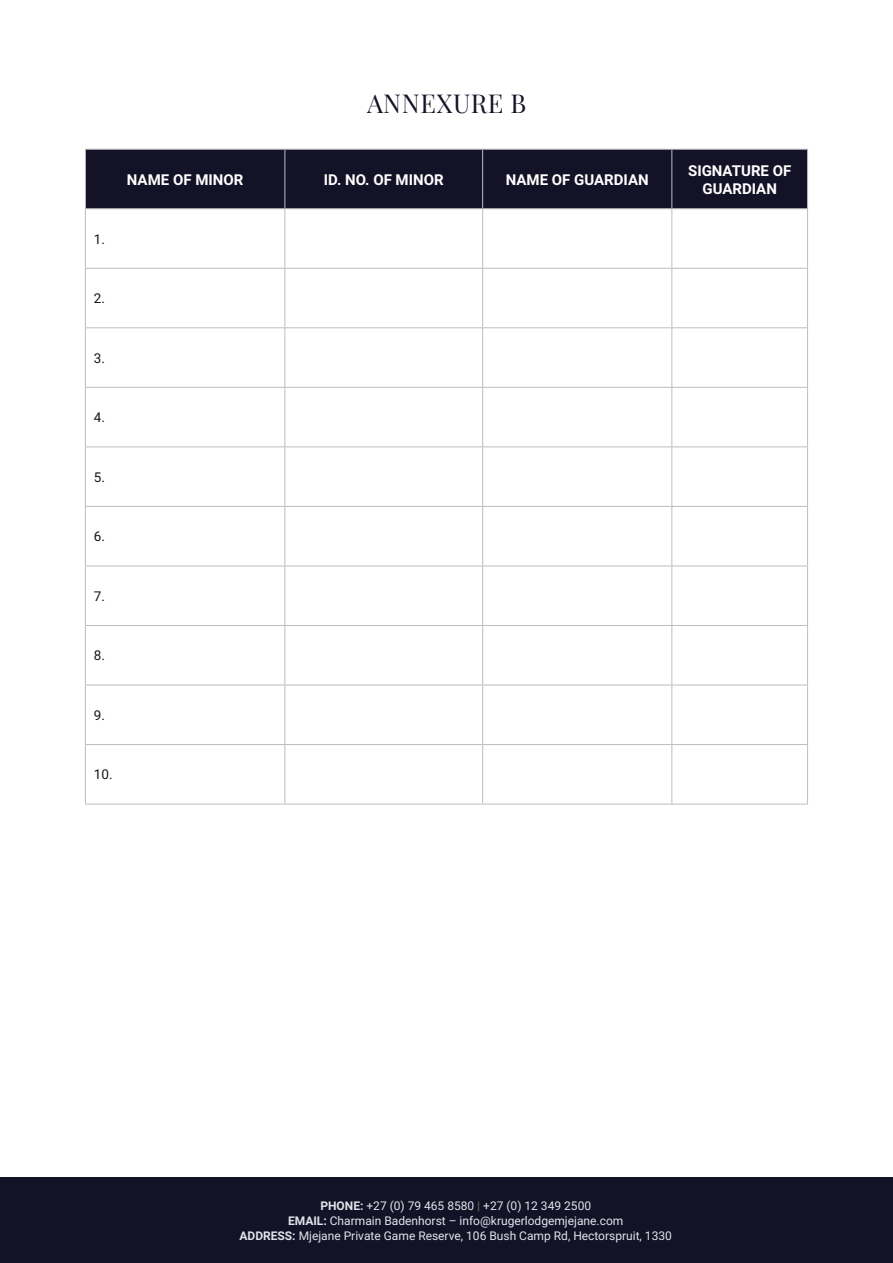
<style>
.page{position:relative;width:893px;height:1263px;background:#fff}
.page>*{position:absolute;margin:0;border:0;box-sizing:border-box;transform-origin:0 0}
.t1{font:25.5px "Playfair Display SC";letter-spacing:.02em;color:#141226}
.t2{font:700 15px/18px "Roboto";color:#fff;text-align:center}
.t3{font:13.5px "Roboto";color:#15161a}
.t4{font:12px "Roboto";color:#e1e5eb}
.s1{font-weight:700}
.s2{font-weight:700;color:#5e6951}
</style>
<div class="page">
<div style="left:0;top:1178px;width:893px;height:85px;background:#141226"></div>
<div style="left:86px;top:150px;width:721px;height:58px;background:#141226"></div>
<hr style="left:85px;top:149px;width:200px;height:1px;background:#bcbdc0">
<hr style="left:85px;top:150px;width:1px;height:58px;background:#bcbdc0">
<hr style="left:285px;top:149px;width:198px;height:1px;background:#bcbdc0">
<hr style="left:285px;top:150px;width:1px;height:58px;background:#bcbdc0">
<hr style="left:483px;top:149px;width:189px;height:1px;background:#bcbdc0">
<hr style="left:482px;top:150px;width:1px;height:58px;background:#bcbdc0">
<hr style="left:672px;top:149px;width:136px;height:1px;background:#bcbdc0">
<hr style="left:671px;top:150px;width:1px;height:58px;background:#bcbdc0">
<hr style="left:807px;top:150px;width:1px;height:58px;background:#bcbdc0">
<hr style="left:85px;top:208px;width:200px;height:1px;background:#bcbdc0">
<hr style="left:85px;top:209px;width:1px;height:59px;background:#bcbdc0">
<hr style="left:285px;top:208px;width:198px;height:1px;background:#bcbdc0">
<hr style="left:285px;top:209px;width:1px;height:59px;background:#bcbdc0">
<hr style="left:483px;top:208px;width:189px;height:1px;background:#bcbdc0">
<hr style="left:482px;top:209px;width:1px;height:59px;background:#bcbdc0">
<hr style="left:672px;top:208px;width:136px;height:1px;background:#bcbdc0">
<hr style="left:671px;top:209px;width:1px;height:59px;background:#bcbdc0">
<hr style="left:807px;top:209px;width:1px;height:59px;background:#bcbdc0">
<hr style="left:85px;top:268px;width:200px;height:1px;background:#bcbdc0">
<hr style="left:85px;top:269px;width:1px;height:58px;background:#bcbdc0">
<hr style="left:285px;top:268px;width:198px;height:1px;background:#bcbdc0">
<hr style="left:285px;top:269px;width:1px;height:58px;background:#bcbdc0">
<hr style="left:483px;top:268px;width:189px;height:1px;background:#bcbdc0">
<hr style="left:482px;top:269px;width:1px;height:58px;background:#bcbdc0">
<hr style="left:672px;top:268px;width:136px;height:1px;background:#bcbdc0">
<hr style="left:671px;top:269px;width:1px;height:58px;background:#bcbdc0">
<hr style="left:807px;top:269px;width:1px;height:58px;background:#bcbdc0">
<hr style="left:85px;top:327px;width:200px;height:1px;background:#bcbdc0">
<hr style="left:85px;top:328px;width:1px;height:59px;background:#bcbdc0">
<hr style="left:285px;top:327px;width:198px;height:1px;background:#bcbdc0">
<hr style="left:285px;top:328px;width:1px;height:59px;background:#bcbdc0">
<hr style="left:483px;top:327px;width:189px;height:1px;background:#bcbdc0">
<hr style="left:482px;top:328px;width:1px;height:59px;background:#bcbdc0">
<hr style="left:672px;top:327px;width:136px;height:1px;background:#bcbdc0">
<hr style="left:671px;top:328px;width:1px;height:59px;background:#bcbdc0">
<hr style="left:807px;top:328px;width:1px;height:59px;background:#bcbdc0">
<hr style="left:85px;top:387px;width:200px;height:1px;background:#bcbdc0">
<hr style="left:85px;top:388px;width:1px;height:58px;background:#bcbdc0">
<hr style="left:285px;top:387px;width:198px;height:1px;background:#bcbdc0">
<hr style="left:285px;top:388px;width:1px;height:58px;background:#bcbdc0">
<hr style="left:483px;top:387px;width:189px;height:1px;background:#bcbdc0">
<hr style="left:482px;top:388px;width:1px;height:58px;background:#bcbdc0">
<hr style="left:672px;top:387px;width:136px;height:1px;background:#bcbdc0">
<hr style="left:671px;top:388px;width:1px;height:58px;background:#bcbdc0">
<hr style="left:807px;top:388px;width:1px;height:58px;background:#bcbdc0">
<hr style="left:85px;top:446px;width:200px;height:1px;background:#bcbdc0">
<hr style="left:85px;top:447px;width:1px;height:59px;background:#bcbdc0">
<hr style="left:285px;top:446px;width:198px;height:1px;background:#bcbdc0">
<hr style="left:285px;top:447px;width:1px;height:59px;background:#bcbdc0">
<hr style="left:483px;top:446px;width:189px;height:1px;background:#bcbdc0">
<hr style="left:482px;top:447px;width:1px;height:59px;background:#bcbdc0">
<hr style="left:672px;top:446px;width:136px;height:1px;background:#bcbdc0">
<hr style="left:671px;top:447px;width:1px;height:59px;background:#bcbdc0">
<hr style="left:807px;top:447px;width:1px;height:59px;background:#bcbdc0">
<hr style="left:85px;top:506px;width:200px;height:1px;background:#bcbdc0">
<hr style="left:85px;top:507px;width:1px;height:59px;background:#bcbdc0">
<hr style="left:285px;top:506px;width:198px;height:1px;background:#bcbdc0">
<hr style="left:285px;top:507px;width:1px;height:59px;background:#bcbdc0">
<hr style="left:483px;top:506px;width:189px;height:1px;background:#bcbdc0">
<hr style="left:482px;top:507px;width:1px;height:59px;background:#bcbdc0">
<hr style="left:672px;top:506px;width:136px;height:1px;background:#bcbdc0">
<hr style="left:671px;top:507px;width:1px;height:59px;background:#bcbdc0">
<hr style="left:807px;top:507px;width:1px;height:59px;background:#bcbdc0">
<hr style="left:85px;top:566px;width:200px;height:1px;background:#bcbdc0">
<hr style="left:85px;top:566px;width:1px;height:59px;background:#bcbdc0">
<hr style="left:285px;top:566px;width:198px;height:1px;background:#bcbdc0">
<hr style="left:285px;top:566px;width:1px;height:59px;background:#bcbdc0">
<hr style="left:483px;top:566px;width:189px;height:1px;background:#bcbdc0">
<hr style="left:482px;top:566px;width:1px;height:59px;background:#bcbdc0">
<hr style="left:672px;top:566px;width:136px;height:1px;background:#bcbdc0">
<hr style="left:671px;top:566px;width:1px;height:59px;background:#bcbdc0">
<hr style="left:807px;top:566px;width:1px;height:59px;background:#bcbdc0">
<hr style="left:85px;top:625px;width:200px;height:1px;background:#bcbdc0">
<hr style="left:85px;top:626px;width:1px;height:59px;background:#bcbdc0">
<hr style="left:285px;top:625px;width:198px;height:1px;background:#bcbdc0">
<hr style="left:285px;top:626px;width:1px;height:59px;background:#bcbdc0">
<hr style="left:483px;top:625px;width:189px;height:1px;background:#bcbdc0">
<hr style="left:482px;top:626px;width:1px;height:59px;background:#bcbdc0">
<hr style="left:672px;top:625px;width:136px;height:1px;background:#bcbdc0">
<hr style="left:671px;top:626px;width:1px;height:59px;background:#bcbdc0">
<hr style="left:807px;top:626px;width:1px;height:59px;background:#bcbdc0">
<hr style="left:85px;top:685px;width:200px;height:1px;background:#bcbdc0">
<hr style="left:85px;top:685px;width:1px;height:59px;background:#bcbdc0">
<hr style="left:285px;top:685px;width:198px;height:1px;background:#bcbdc0">
<hr style="left:285px;top:685px;width:1px;height:59px;background:#bcbdc0">
<hr style="left:483px;top:685px;width:189px;height:1px;background:#bcbdc0">
<hr style="left:482px;top:685px;width:1px;height:59px;background:#bcbdc0">
<hr style="left:672px;top:685px;width:136px;height:1px;background:#bcbdc0">
<hr style="left:671px;top:685px;width:1px;height:59px;background:#bcbdc0">
<hr style="left:807px;top:685px;width:1px;height:59px;background:#bcbdc0">
<hr style="left:85px;top:744px;width:200px;height:1px;background:#bcbdc0">
<hr style="left:85px;top:745px;width:1px;height:59px;background:#bcbdc0">
<hr style="left:285px;top:744px;width:198px;height:1px;background:#bcbdc0">
<hr style="left:285px;top:745px;width:1px;height:59px;background:#bcbdc0">
<hr style="left:483px;top:744px;width:189px;height:1px;background:#bcbdc0">
<hr style="left:482px;top:745px;width:1px;height:59px;background:#bcbdc0">
<hr style="left:672px;top:744px;width:136px;height:1px;background:#bcbdc0">
<hr style="left:671px;top:745px;width:1px;height:59px;background:#bcbdc0">
<hr style="left:807px;top:745px;width:1px;height:59px;background:#bcbdc0">
<hr style="left:85px;top:804px;width:200px;height:1px;background:#bcbdc0">
<hr style="left:285px;top:804px;width:198px;height:1px;background:#bcbdc0">
<hr style="left:483px;top:804px;width:189px;height:1px;background:#bcbdc0">
<hr style="left:672px;top:804px;width:136px;height:1px;background:#bcbdc0">
<p class="t1" style="left:367px;top:83px;width:161px">ANNEXURE B</p>
<p class="t3" style="left:94px;top:229px;width:13px">1.</p>
<p class="t3" style="left:94px;top:289px;width:13px">2.</p>
<p class="t3" style="left:94px;top:348px;width:13px">3.</p>
<p class="t3" style="left:94px;top:408px;width:13px">4.</p>
<p class="t2" style="left:127px;top:170px;width:118px">NAME OF MINOR</p>
<p class="t2" style="left:324px;top:170px;width:121px">ID. NO. OF MINOR</p>
<p class="t2" style="left:506px;top:170px;width:144px">NAME OF GUARDIAN</p>
<p class="t2" style="left:688px;top:161px;width:105px">SIGNATURE OF<br>GUARDIAN</p>
<p class="t3" style="left:94px;top:467px;width:13px">5.</p>
<p class="t3" style="left:94px;top:527px;width:13px">6.</p>
<p class="t3" style="left:94px;top:586px;width:13px">7.</p>
<p class="t3" style="left:94px;top:646px;width:13px">8.</p>
<p class="t3" style="left:94px;top:705px;width:13px">9.</p>
<p class="t3" style="left:94px;top:765px;width:20px">10.</p>
<p class="t4" style="left:320px;top:1197px;width:272px"><span class="s1">PHONE:</span> +27 (0) 79 465 8580 <span class="s2">|</span> +27 (0) 12 349 2500</p>
<p class="t4" style="left:288px;top:1212px;width:337px"><span class="s1">EMAIL:</span> Charmain Badenhorst – info@krugerlodgemjejane.com</p>
<p class="t4" style="left:239px;top:1227px;width:434px"><span class="s1">ADDRESS:</span> Mjejane Private Game Reserve, 106 Bush Camp Rd, Hectorspruit, 1330</p>
</div>
